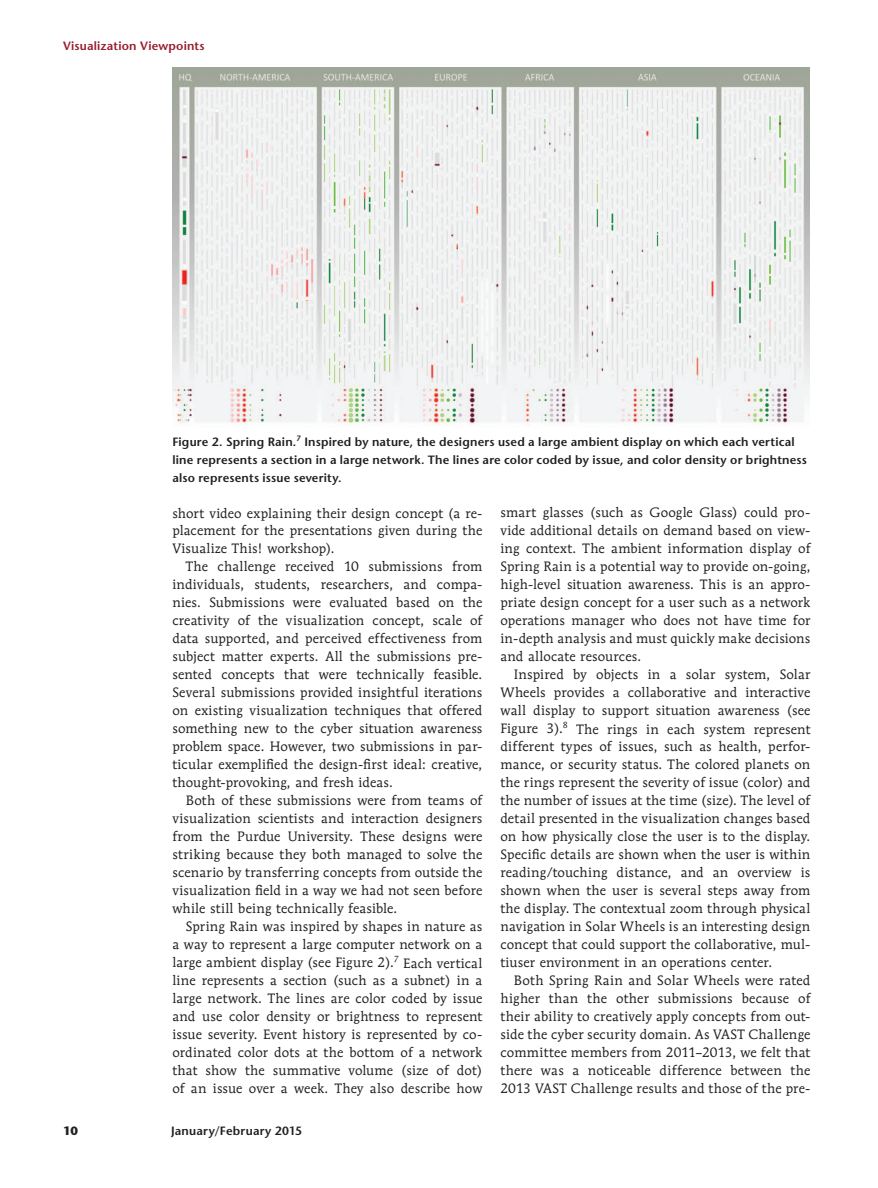
<style>
.page{position:relative;width:878px;height:1188px;background:#fff}
.page>*{position:absolute;margin:0;border:0;box-sizing:border-box;transform-origin:0 0}
.t1{font:13.5px/18px "Mendoza Roman Std";letter-spacing:.01em;color:#231f20;text-align:justify}
.t2{font:600 12px/18px "Stone Sans Std";letter-spacing:.015em;color:#231f20}
.t3{font:600 12px "Stone Sans Std";letter-spacing:.015em;color:#981d2e}
.t4{font:700 12px "Stone Sans Std";color:#231f20}
</style>
<div class="page">
<img style="left:172px;top:68px;width:637px;height:357px">
<p class="t3" style="left:63px;top:39px;width:143px">Visualization Viewpoints</p>
<p class="t2" style="left:172px;top:432px;width:636px">Figure 2. Spring Rain.<sup>7</sup> Inspired by nature, the designers used a large ambient display on which each vertical line represents a section in a large network. The lines are color coded by issue, and color density or brightness also represents issue severity.</p>
<p class="t1" style="left:172px;top:504px;width:311px">short video explaining their design concept (a re&shy;placement for the presentations given during the Visualize This! workshop).</p>
<p class="t1" style="left:172px;top:558px;width:311px;text-indent:14px">The challenge received 10 submissions from individuals, students, researchers, and compa&shy;nies. Submissions were evaluated based on the creativity of the visualization concept, scale of data supported, and perceived effectiveness from subject matter experts. All the submissions pre&shy;sented concepts that were technically feasible.<br>Several submissions provided insightful iterations on existing visualization techniques that offered something new to the cyber situation awareness problem space. However, two submissions in par&shy;ticular exemplified the design-first ideal: creative, thought-provoking, and fresh ideas.</p>
<p class="t1" style="left:172px;top:792px;width:311px;text-indent:14px">Both of these submissions were from teams of visualization scientists and interaction designers from the Purdue University. These designs were striking because they both managed to solve the scenario by transferring concepts from outside the visualization field in a way we had not seen before while still being technically feasible.</p>
<p class="t1" style="left:172px;top:918px;width:311px;text-indent:14px">Spring Rain was inspired by shapes in nature as a way to represent a large computer network on a large ambient display (see Figure 2).<sup>7</sup> Each vertical line represents a section (such as a subnet) in a large network. The lines are color coded by issue and use color density or brightness to represent issue severity. Event history is represented by co&shy;ordinated color dots at the bottom of a network that show the summative volume (size of dot) of an issue over a week. They also describe how</p>
<p class="t4" style="left:63px;top:1123px;width:16px">10</p>
<p class="t2" style="left:171px;top:1121px;width:132px">January/February 2015</p>
<p class="t1" style="left:500px;top:504px;width:311px">smart glasses (such as Google Glass) could pro&shy;vide additional details on demand based on view&shy;ing context. The ambient information display of Spring Rain is a potential way to provide on-going, high-level situation awareness. This is an appro&shy;priate design concept for a user such as a network operations manager who does not have time for in-depth analysis and must quickly make decisions and allocate resources.</p>
<p class="t1" style="left:500px;top:666px;width:311px;text-indent:14px">Inspired by objects in a solar system, Solar Wheels provides a collaborative and interactive wall display to support situation awareness (see Figure 3).<sup>8</sup> The rings in each system represent different types of issues, such as health, perfor&shy;mance, or security status. The colored planets on the rings represent the severity of issue (color) and the number of issues at the time (size). The level of detail presented in the visualization changes based on how physically close the user is to the display.<br>Specific details are shown when the user is within reading/touching distance, and an overview is shown when the user is several steps away from the display. The contextual zoom through physical navigation in Solar Wheels is an interesting design concept that could support the collaborative, mul&shy;tiuser environment in an operations center.</p>
<p class="t1" style="left:500px;top:972px;width:311px;text-indent:14px">Both Spring Rain and Solar Wheels were rated higher than the other submissions because of their ability to creatively apply concepts from out&shy;side the cyber security domain. As VAST Challenge committee members from 2011–2013, we felt that there was a noticeable difference between the 2013 VAST Challenge results and those of the pre-</p>
</div>
